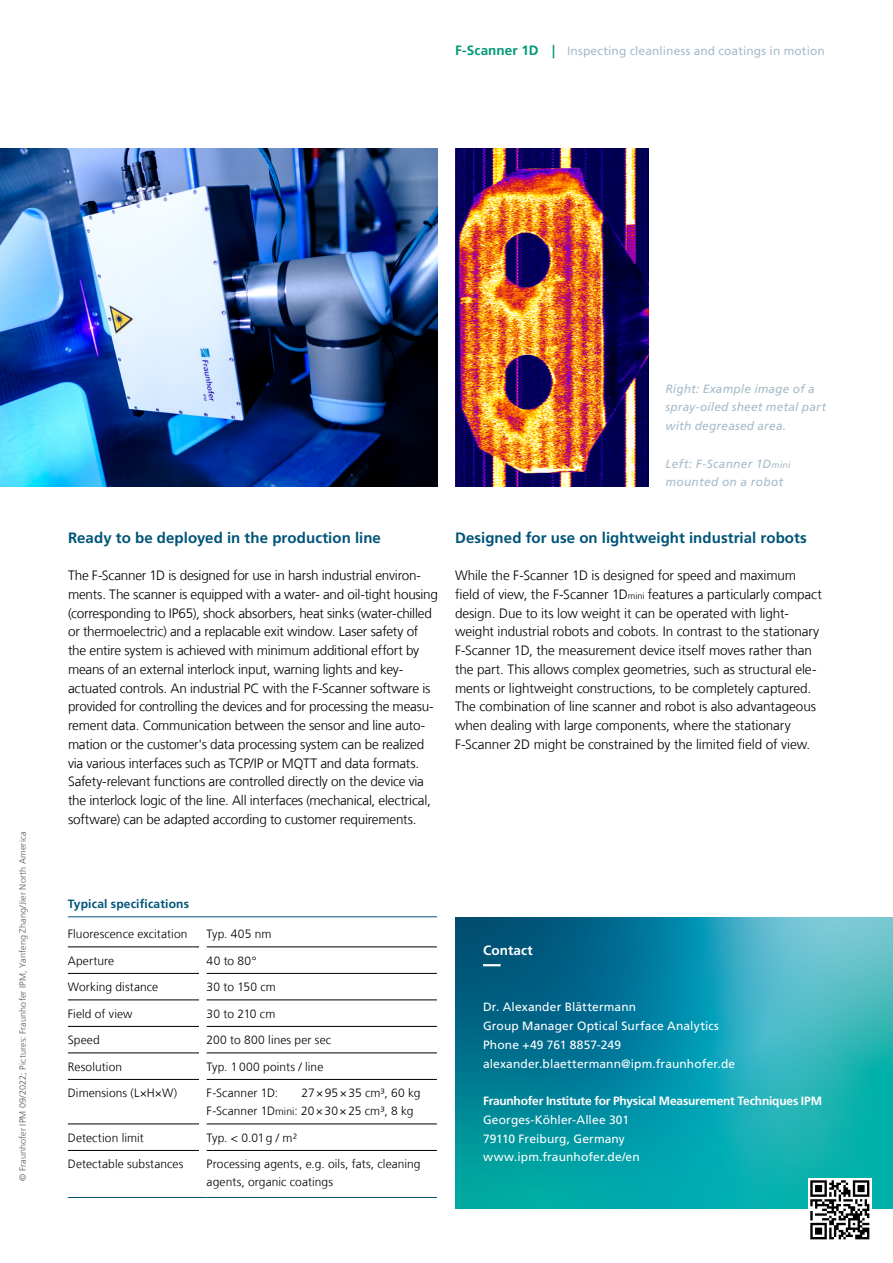
<style>
.page{position:relative;width:893px;height:1263px;background:#fff}
.page>*{position:absolute;margin:0;border:0;box-sizing:border-box;transform-origin:0 0}
.t1{font:700 15px "Frutiger LT Com";letter-spacing:.005em;color:#005478}
.t2{font:300 13.5px/18.8px "Frutiger LT Com";letter-spacing:-.015em;color:#000}
.t3{font:700 13.5px "Frutiger LT Com";letter-spacing:.01em;color:#fff}
.t4{font:300 12px/18px "Frutiger LT Com";letter-spacing:.01em;color:#000}
.t5{font:12px/18.8px "Frutiger LT Com";letter-spacing:.01em;color:#fff}
.t6{font:italic 12px/18.8px "Frutiger LT Com";letter-spacing:.015em;color:#a5bcca}
.t7{font:700 12px "Frutiger LT Com";letter-spacing:-.02em;color:#fff}
.t8{font:12px "Frutiger LT Com";letter-spacing:.015em;color:#a5bcca}
.t9{font:700 12px "Frutiger LT Com";letter-spacing:.015em;color:#005478}
.t10{font:300 9px "Frutiger LT Com";letter-spacing:.015em;color:#575756}
.s1{font-weight:700;font-size:13.5px;color:#009879}
.s2{font-size:9px}
.s3{font-size:10.5px}
</style>
<div class="page">
<svg style="left:455px;top:918px;width:438px;height:290px;background:#1397a8"></svg>
<svg style="left:483px;top:964px;width:342px;height:2px"></svg>
<hr style="left:68px;top:916px;width:369px;height:1px;background:#005478">
<hr style="left:68px;top:1197px;width:131px;height:1px;background:#005478">
<hr style="left:207px;top:1197px;width:230px;height:1px;background:#005478">
<hr style="left:68px;top:947px;width:131px;height:1px;background:#000">
<hr style="left:68px;top:973px;width:131px;height:1px;background:#000">
<hr style="left:68px;top:1000px;width:131px;height:1px;background:#000">
<hr style="left:68px;top:1026px;width:131px;height:1px;background:#000">
<hr style="left:68px;top:1053px;width:131px;height:1px;background:#000">
<hr style="left:68px;top:1079px;width:131px;height:1px;background:#000">
<hr style="left:68px;top:1124px;width:131px;height:1px;background:#000">
<hr style="left:68px;top:1150px;width:131px;height:1px;background:#000">
<hr style="left:207px;top:947px;width:230px;height:1px;background:#000">
<hr style="left:207px;top:973px;width:230px;height:1px;background:#000">
<hr style="left:207px;top:1000px;width:230px;height:1px;background:#000">
<hr style="left:207px;top:1026px;width:230px;height:1px;background:#000">
<hr style="left:207px;top:1053px;width:230px;height:1px;background:#000">
<hr style="left:207px;top:1079px;width:230px;height:1px;background:#000">
<hr style="left:207px;top:1124px;width:230px;height:1px;background:#000">
<hr style="left:207px;top:1150px;width:230px;height:1px;background:#000">
<img style="left:0;top:149px;width:438px;height:337px">
<img style="left:455px;top:149px;width:193px;height:337px">
<div style="left:808px;top:1178px;width:64px;height:64px;background:linear-gradient(to right,#fff,#fff)"></div>
<svg style="left:810px;top:1180px;width:59px;height:59px"></svg>
<p class="t8" style="left:455px;top:44px;width:371px"><span class="s1">F-Scanner 1D |</span> Inspecting cleanliness and coatings in motion</p>
<p class="t10" style="left:18px;top:1181px;width:351px;rotate:-90deg">© Fraunhofer IPM 09/2022; Pictures: Fraunhofer IPM, Yanfeng Zhang/Jier North America</p>
<p class="t1" style="left:68px;top:529px;width:314px">Ready to be deployed in the production line</p>
<p class="t2" style="left:68px;top:566px;width:371px">The F-Scanner 1D is designed for use in harsh industrial environ&shy;ments. The scanner is equipped with a water- and oil-tight housing (corresponding to IP65), shock absorbers, heat sinks (water-chilled or thermoelectric) and a replacable exit window. Laser safety of the entire system is achieved with minimum additional effort by means of an external interlock input, warning lights and key&shy;actuated controls. An industrial PC with the F-Scanner software is provided for controlling the devices and for processing the measu&shy;rement data. Communication between the sensor and line auto&shy;mation or the customer's data processing system can be realized via various interfaces such as TCP/IP or MQTT and data formats.<br>Safety-relevant functions are controlled directly on the device via the interlock logic of the line. All interfaces (mechanical, electrical, software) can be adapted according to customer requirements.</p>
<p class="t6" style="left:665px;top:379px;width:162px">Right: Example image of a spray-oiled sheet metal part with degreased area.</p>
<p class="t6" style="left:665px;top:454px;width:127px">Left: F-Scanner 1D<span class="s2">mini </span>mounted on a robot</p>
<p class="t1" style="left:455px;top:529px;width:353px">Designed for use on lightweight industrial robots</p>
<p class="t2" style="left:455px;top:566px;width:368px">While the F-Scanner 1D is designed for speed and maximum field of view, the F-Scanner 1D<span class="s2">mini</span> features a particularly compact design. Due to its low weight it can be operated with light&shy;weight industrial robots and cobots. In contrast to the stationary F-Scanner 1D, the measurement device itself moves rather than the part. This allows complex geometries, such as structural ele&shy;ments or lightweight constructions, to be completely captured.<br>The combination of line scanner and robot is also advantageous when dealing with large components, where the stationary F-Scanner 2D might be constrained by the limited field of view.</p>
<p class="t9" style="left:68px;top:897px;width:123px">Typical specifications</p>
<p class="t4" style="left:68px;top:925px;width:121px">Fluorescence excitation</p>
<p class="t4" style="left:68px;top:952px;width:48px">Aperture</p>
<p class="t4" style="left:68px;top:978px;width:92px">Working distance</p>
<p class="t4" style="left:68px;top:1005px;width:66px">Field of view</p>
<p class="t4" style="left:68px;top:1031px;width:33px">Speed</p>
<p class="t4" style="left:68px;top:1058px;width:56px">Resolution</p>
<p class="t4" style="left:68px;top:1084px;width:111px">Dimensions (L×H×W)</p>
<p class="t4" style="left:68px;top:1129px;width:77px">Detection limit</p>
<p class="t4" style="left:68px;top:1155px;width:117px">Detectable substances</p>
<p class="t4" style="left:207px;top:925px;width:66px">Typ. 405 nm</p>
<p class="t4" style="left:207px;top:952px;width:51px">40 to 80°</p>
<p class="t4" style="left:207px;top:978px;width:71px">30 to 150 cm</p>
<p class="t4" style="left:207px;top:1005px;width:70px">30 to 210 cm</p>
<p class="t4" style="left:207px;top:1031px;width:126px">200 to 800 lines per sec</p>
<p class="t4" style="left:207px;top:1058px;width:118px">Typ. 1000 points / line</p>
<p class="t4" style="left:207px;top:1084px;width:73px">F-Scanner 1D:</p>
<p class="t4" style="left:207px;top:1084px;width:215px;text-indent:95px">27×95×35 cm³, 60 kg<br>F-Scanner 1D<span class="s3">mini</span>: 20×30×25 cm³, 8 kg</p>
<p class="t4" style="left:207px;top:1129px;width:92px">Typ. &lt; 0.01g / m²</p>
<p class="t4" style="left:207px;top:1155px;width:215px">Processing agents, e.g. oils, fats, cleaning agents, organic coatings</p>
<p class="t3" style="left:483px;top:942px;width:51px">Contact</p>
<p class="t5" style="left:483px;top:998px;width:254px">Dr. Alexander Blättermann<br>Group Manager Optical Surface Analytics Phone +49 761 8857-249 alexander.blaettermann@ipm.fraunhofer.de</p>
<p class="t7" style="left:483px;top:1094px;width:341px">Fraunhofer Institute for Physical Measurement Techniques IPM</p>
<p class="t5" style="left:483px;top:1110px;width:158px">Georges-Köhler-Allee 301<br>79110 Freiburg, Germany www.ipm.fraunhofer.de/en</p>
</div>
